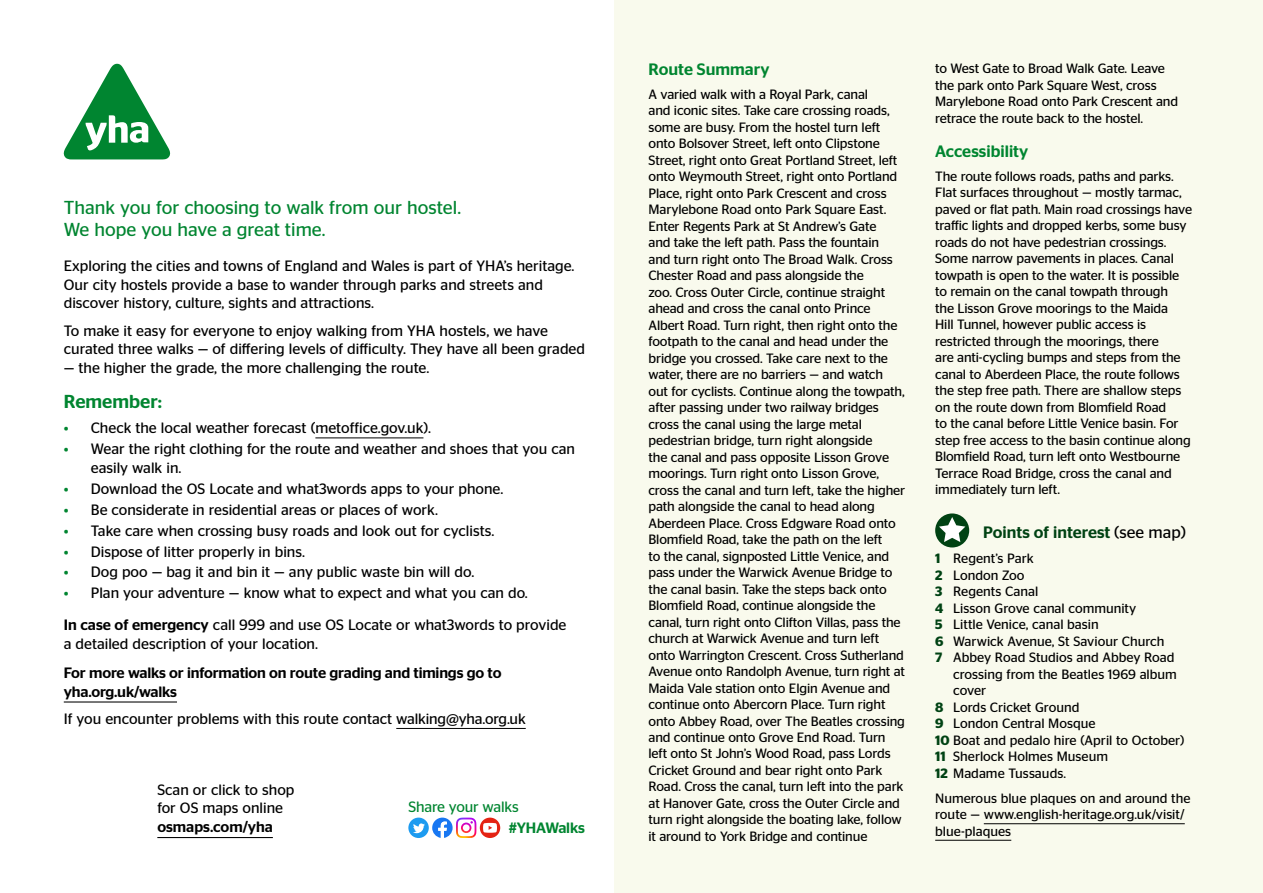
<style>
.page{position:relative;width:1263px;height:893px;background:#fff}
.page>*{position:absolute;margin:0;border:0;box-sizing:border-box;transform-origin:0 0}
.t1{font:18.75px/22.5px "Stag Sans";color:#008530}
.t2{font:500 18.75px "Stag Sans";color:#008530}
.t3{font:500 16.5px "Stag Sans";color:#008530}
.t4{font:500 16.5px "Stag Sans";color:#004213}
.t5{font:15px/18.8px "Stag Sans";color:#000}
.t6{font:500 15px/18.8px "Stag Sans";letter-spacing:-.01em;color:#000}
.t7{font:15px "Stag Sans";letter-spacing:-.01em;color:#008530}
.t8{font:500 15px "Stag Sans";letter-spacing:-.01em;color:#008530}
.t9{font:13.5px/16.5px "Stag Sans";letter-spacing:-.01em;color:#000}
.s1{color:#008530}
.s2{font-weight:500}
.s3{font-weight:400;color:#000}
.s4{font-weight:600;color:#004213}
</style>
<div class="page">
<div style="left:614px;top:0;width:649px;height:893px;background:#f9faed"></div>
<hr style="left:315px;top:438px;width:108px;height:1px;background:#000">
<hr style="left:64px;top:701px;width:113px;height:1px;background:#000">
<hr style="left:396px;top:728px;width:130px;height:1px;background:#000">
<svg style="left:63px;top:64px;width:108px;height:95px"></svg>
<hr style="left:157px;top:837px;width:116px;height:1px;background:#000">
<hr style="left:984px;top:823px;width:201px;height:1px;background:#000">
<hr style="left:935px;top:840px;width:76px;height:1px;background:#000">
<div style="left:935px;top:513px;width:34px;height:34px;background:#004213;border-radius:50%"></div>
<svg style="left:939px;top:517px;width:26px;height:25px"></svg>
<div style="left:408px;top:818px;width:21px;height:20px;background:#1d9bf0;border-radius:50%"></div>
<svg style="left:413px;top:823px;width:12px;height:10px"></svg>
<svg style="left:432px;top:818px;width:44px;height:20px"></svg>
<div style="left:480px;top:818px;width:20px;height:20px;background:#e42313;border-radius:50%"></div>
<svg style="left:483px;top:823px;width:14px;height:10px"></svg>
<h1 class="t1" style="left:64px;top:196px;width:399px">Thank you for choosing to walk from our hostel.<br>We hope you have a great time.</h1>
<p class="t5" style="left:64px;top:256px;width:512px">Exploring the cities and towns of England and Wales is part of YHA’s heritage.<br>Our city hostels provide a base to wander through parks and streets and discover history, culture, sights and attractions.</p>
<p class="t5" style="left:64px;top:321px;width:523px">To make it easy for everyone to enjoy walking from YHA hostels, we have curated three walks — of differing levels of difficulty. They have all been graded</p>
<p class="t5" style="left:64px;top:358px;width:367px">— the higher the grade, the more challenging the route.</p>
<h1 class="t2" style="left:64px;top:390px;width:100px">Remember:</h1>
<p class="t5" style="left:64px;top:419px;width:369px"><span class="s1">•</span> Check the local weather forecast (metoffice.gov.uk).</p>
<p class="t5" style="left:91px;top:440px;width:486px;text-indent:-27px"><span class="s1">•</span> Wear the right clothing for the route and weather and shoes that you can easily walk in.</p>
<p class="t5" style="left:64px;top:479px;width:441px"><span class="s1">•</span> Download the OS Locate and what3words apps to your phone.</p>
<p class="t5" style="left:64px;top:500px;width:376px"><span class="s1">•</span> Be considerate in residential areas or places of work.</p>
<p class="t5" style="left:64px;top:521px;width:432px"><span class="s1">•</span> Take care when crossing busy roads and look out for cyclists.</p>
<p class="t5" style="left:64px;top:542px;width:243px"><span class="s1">•</span> Dispose of litter properly in bins.</p>
<p class="t5" style="left:64px;top:563px;width:412px"><span class="s1">•</span> Dog poo — bag it and bin it — any public waste bin will do.</p>
<p class="t5" style="left:64px;top:577px;width:504px;line-height:31.5px"><span class="s1">•</span> Plan your adventure — know what to expect and what you can do.<br><span class="s2">In case of emergency</span> call 999 and use OS Locate or what3words to provide</p>
<p class="t5" style="left:64px;top:634px;width:256px">a detailed description of your location.</p>
<p class="t6" style="left:64px;top:663px;width:439px">For more walks or information on route grading and timings go to yha.org.uk/walks</p>
<p class="t5" style="left:64px;top:709px;width:463px">If you encounter problems with this route contact walking@yha.org.uk</p>
<p class="t5" style="left:157px;top:780px;width:139px">Scan or click to shop for OS maps online</p>
<p class="t6" style="left:157px;top:818px;width:117px">osmaps.com/yha</p>
<p class="t7" style="left:408px;top:798px;width:112px">Share your walks</p>
<p class="t8" style="left:509px;top:819px;width:78px">#YHAWalks</p>
<p class="t3" style="left:648px;top:60px;width:123px">Route Summary</p>
<p class="t9" style="left:648px;top:85px;width:258px">A varied walk with a Royal Park, canal<br>and iconic sites. Take care crossing roads, some are busy. From the hostel turn left onto Bolsover Street, left onto Clipstone Street, right onto Great Portland Street, left onto Weymouth Street, right onto Portland Place, right onto Park Crescent and cross Marylebone Road onto Park Square East.<br>Enter Regents Park at St Andrew’s Gate<br>and take the left path. Pass the fountain<br>and turn right onto The Broad Walk. Cross Chester Road and pass alongside the<br>zoo. Cross Outer Circle, continue straight ahead and cross the canal onto Prince Albert Road. Turn right, then right onto the footpath to the canal and head under the bridge you crossed. Take care next to the water, there are no barriers — and watch out for cyclists. Continue along the towpath, after passing under two railway bridges cross the canal using the large metal pedestrian bridge, turn right alongside<br>the canal and pass opposite Lisson Grove moorings. Turn right onto Lisson Grove, cross the canal and turn left, take the higher path alongside the canal to head along Aberdeen Place. Cross Edgware Road onto Blomfield Road, take the path on the left<br>to the canal, signposted Little Venice, and pass under the Warwick Avenue Bridge to the canal basin. Take the steps back onto Blomfield Road, continue alongside the canal, turn right onto Clifton Villas, pass the church at Warwick Avenue and turn left onto Warrington Crescent. Cross Sutherland Avenue onto Randolph Avenue, turn right at Maida Vale station onto Elgin Avenue and continue onto Abercorn Place. Turn right onto Abbey Road, over The Beatles crossing and continue onto Grove End Road. Turn left onto St John’s Wood Road, pass Lords Cricket Ground and bear right onto Park Road. Cross the canal, turn left into the park at Hanover Gate, cross the Outer Circle and turn right alongside the boating lake, follow it around to York Bridge and continue</p>
<p class="t9" style="left:935px;top:60px;width:244px">to West Gate to Broad Walk Gate. Leave the park onto Park Square West, cross Marylebone Road onto Park Crescent and retrace the route back to the hostel.</p>
<p class="t3" style="left:935px;top:142px;width:95px">Accessibility</p>
<p class="t9" style="left:935px;top:168px;width:258px">The route follows roads, paths and parks.<br>Flat surfaces throughout — mostly tarmac, paved or flat path. Main road crossings have traffic lights and dropped kerbs, some busy roads do not have pedestrian crossings.<br>Some narrow pavements in places. Canal towpath is open to the water. It is possible to remain on the canal towpath through<br>the Lisson Grove moorings to the Maida<br>Hill Tunnel, however public access is restricted through the moorings, there<br>are anti-cycling bumps and steps from the canal to Aberdeen Place, the route follows the step free path. There are shallow steps on the route down from Blomfield Road<br>to the canal before Little Venice basin. For step free access to the basin continue along Blomfield Road, turn left onto Westbourne Terrace Road Bridge, cross the canal and immediately turn left.</p>
<p class="t4" style="left:983px;top:522px;width:204px">Points of interest <span class="s3">(see map)</span></p>
<p class="t9" style="left:935px;top:550px;width:100px"><span class="s4">1</span> Regent’s Park</p>
<p class="t9" style="left:935px;top:567px;width:91px"><span class="s4">2</span> London Zoo</p>
<p class="t9" style="left:935px;top:583px;width:105px"><span class="s4">3</span> Regents Canal</p>
<p class="t9" style="left:935px;top:600px;width:203px"><span class="s4">4</span> Lisson Grove canal community</p>
<p class="t9" style="left:935px;top:616px;width:165px"><span class="s4">5</span> Little Venice, canal basin</p>
<p class="t9" style="left:935px;top:633px;width:231px"><span class="s4">6</span> Warwick Avenue, St Saviour Church</p>
<p class="t9" style="left:935px;top:649px;width:241px"><span class="s4">7</span> Abbey Road Studios and Abbey Road</p>
<p class="t9" style="left:953px;top:666px;width:225px">crossing from the Beatles 1969 album</p>
<p class="t9" style="left:953px;top:682px;width:35px">cover</p>
<p class="t9" style="left:935px;top:699px;width:146px"><span class="s4">8</span> Lords Cricket Ground</p>
<p class="t9" style="left:935px;top:715px;width:162px"><span class="s4">9</span> London Central Mosque</p>
<p class="t9" style="left:935px;top:732px;width:251px"><span class="s4">10</span> Boat and pedalo hire (April to October)</p>
<p class="t9" style="left:935px;top:748px;width:174px"><span class="s4">11</span> Sherlock Holmes Museum</p>
<p class="t9" style="left:935px;top:765px;width:132px"><span class="s4">12</span> Madame Tussauds.</p>
<p class="t9" style="left:935px;top:790px;width:257px">Numerous blue plaques on and around the route — www.english-heritage.org.uk/visit/ blue-plaques</p>
</div>
